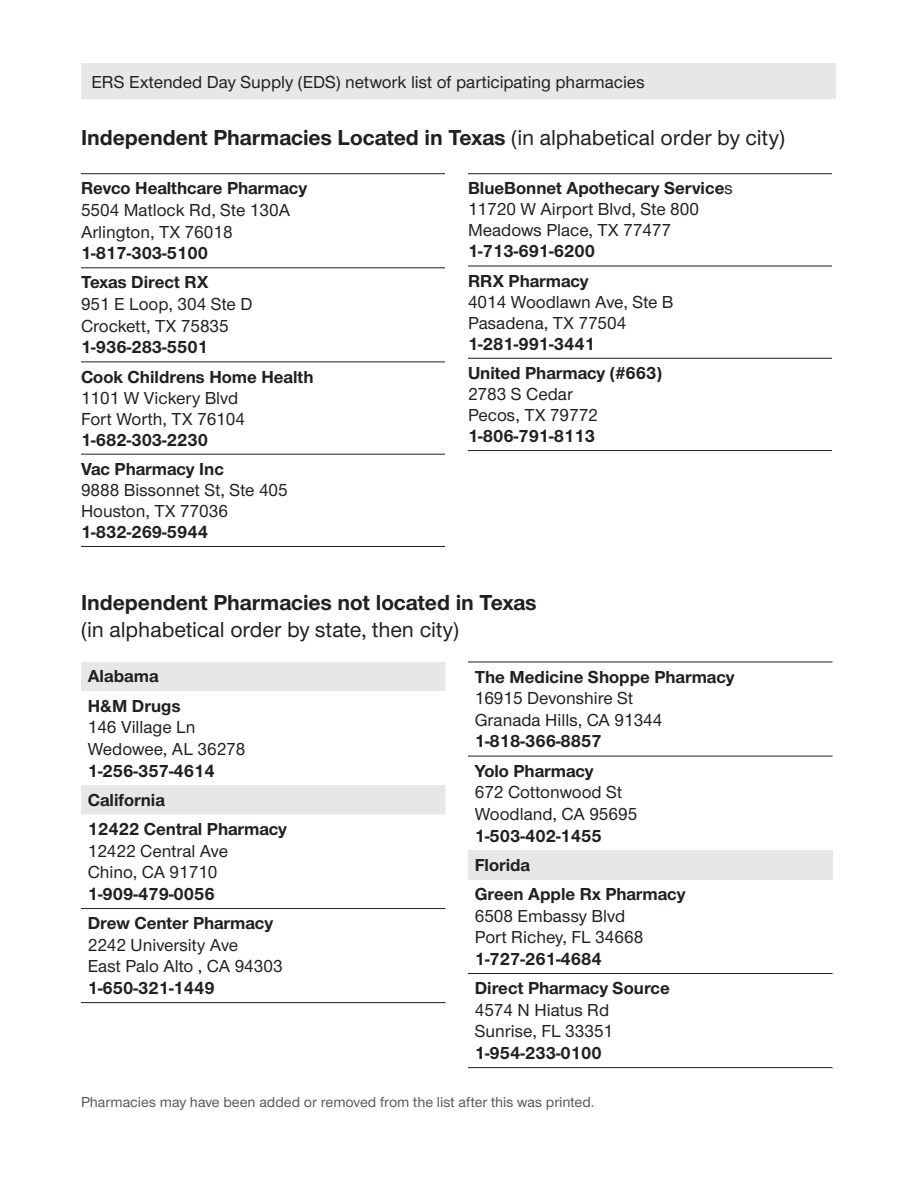
<style>
.page{position:relative;width:918px;height:1188px;background:#fff}
.page>*{position:absolute;margin:0;border:0;box-sizing:border-box;transform-origin:0 0}
.Body_12_15_-_UHC_MB{font:700 22.5px "UHC Sans";color:#231f20}
.Body_12_15_-_UHC_MB-2{font:500 22.5px "UHC Sans";letter-spacing:-.005em;color:#231f20}
.t1{font:500 18px "UHC Sans";color:#231f20}
.Body_12_15_-_UHC_MB-3{font:700 18px "UHC Sans";color:#231f20}
.t2{font:500 15px "UHC Sans";color:#57585a}
.s1{font-weight:500}
</style>
<div class="page">
<div style="left:81px;top:63px;width:755px;height:36px;background:#e6e7e9"></div>
<hr style="left:81px;top:173px;width:364px;height:1px;background:#231f20">
<hr style="left:81px;top:268px;width:364px;height:1px;background:#231f20">
<hr style="left:81px;top:362px;width:364px;height:1px;background:#231f20">
<hr style="left:81px;top:454px;width:364px;height:1px;background:#231f20">
<hr style="left:81px;top:546px;width:364px;height:1px;background:#231f20">
<hr style="left:468px;top:358px;width:364px;height:1px;background:#231f20">
<hr style="left:468px;top:266px;width:364px;height:1px;background:#231f20">
<hr style="left:468px;top:173px;width:364px;height:1px;background:#231f20">
<hr style="left:468px;top:450px;width:364px;height:1px;background:#231f20">
<svg style="left:81px;top:662px;width:365px;height:152px"></svg>
<hr style="left:81px;top:908px;width:365px;height:1px;background:#231f20">
<hr style="left:81px;top:1002px;width:365px;height:1px;background:#231f20">
<div style="left:468px;top:850px;width:364px;height:29px;background:#e6e7e9"></div>
<hr style="left:468px;top:1067px;width:364px;height:1px;background:#231f20">
<hr style="left:468px;top:662px;width:364px;height:1px;background:#231f20">
<hr style="left:468px;top:756px;width:364px;height:1px;background:#231f20">
<hr style="left:468px;top:973px;width:364px;height:1px;background:#231f20">
<p class="t1" style="left:91px;top:70px;width:555px">ERS Extended Day Supply (EDS) network list of participating pharmacies</p>
<p class="Body_12_15_-_UHC_MB" style="left:81px;top:122px;width:705px">Independent Pharmacies Located in Texas <span class="s1">(in alphabetical order by city)</span></p>
<p class="Body_12_15_-_UHC_MB-3" style="left:81px;top:176px;width:228px">Revco Healthcare Pharmacy</p>
<p class="t1" style="left:81px;top:198px;width:211px">5504 Matlock Rd, Ste 130A</p>
<p class="t1" style="left:81px;top:220px;width:153px">Arlington, TX 76018</p>
<p class="Body_12_15_-_UHC_MB-3" style="left:81px;top:241px;width:129px">1-817-303-5100</p>
<p class="Body_12_15_-_UHC_MB-3" style="left:81px;top:270px;width:129px">Texas Direct RX</p>
<p class="t1" style="left:81px;top:292px;width:173px">951 E Loop, 304 Ste D</p>
<p class="t1" style="left:81px;top:314px;width:149px">Crockett, TX 75835</p>
<p class="Body_12_15_-_UHC_MB-3" style="left:81px;top:335px;width:129px">1-936-283-5501</p>
<p class="Body_12_15_-_UHC_MB-3" style="left:81px;top:364px;width:234px">Cook Childrens Home Health</p>
<p class="t1" style="left:81px;top:386px;width:159px">1101 W Vickery Blvd</p>
<p class="t1" style="left:81px;top:407px;width:166px">Fort Worth, TX 76104</p>
<p class="Body_12_15_-_UHC_MB-3" style="left:81px;top:427px;width:129px">1-682-303-2230</p>
<p class="Body_12_15_-_UHC_MB-3" style="left:81px;top:457px;width:144px">Vac Pharmacy Inc</p>
<p class="t1" style="left:81px;top:478px;width:208px">9888 Bissonnet St, Ste 405</p>
<p class="t1" style="left:81px;top:499px;width:148px">Houston, TX 77036</p>
<p class="Body_12_15_-_UHC_MB-3" style="left:81px;top:520px;width:129px">1-832-269-5944</p>
<p class="Body_12_15_-_UHC_MB-3" style="left:468px;top:176px;width:266px">BlueBonnet Apothecary Service<span class="s1">s</span></p>
<p class="t1" style="left:468px;top:197px;width:233px">11720 W Airport Blvd, Ste 800</p>
<p class="t1" style="left:468px;top:218px;width:205px">Meadows Place, TX 77477</p>
<p class="Body_12_15_-_UHC_MB-3" style="left:468px;top:239px;width:129px">1-713-691-6200</p>
<p class="Body_12_15_-_UHC_MB-3" style="left:468px;top:269px;width:122px">RRX Pharmacy</p>
<p class="t1" style="left:468px;top:290px;width:207px">4014 Woodlawn Ave, Ste B</p>
<p class="t1" style="left:468px;top:311px;width:160px">Pasadena, TX 77504</p>
<p class="Body_12_15_-_UHC_MB-3" style="left:468px;top:332px;width:129px">1-281-991-3441</p>
<p class="Body_12_15_-_UHC_MB-3" style="left:468px;top:361px;width:196px">United Pharmacy (#663)</p>
<p class="t1" style="left:468px;top:382px;width:106px">2783 S Cedar</p>
<p class="t1" style="left:468px;top:403px;width:131px">Pecos, TX 79772</p>
<p class="Body_12_15_-_UHC_MB-3" style="left:468px;top:424px;width:129px">1-806-791-8113</p>
<p class="Body_12_15_-_UHC_MB" style="left:81px;top:587px;width:457px">Independent Pharmacies not located in Texas</p>
<p class="Body_12_15_-_UHC_MB-2" style="left:81px;top:614px;width:380px">(in alphabetical order by state, then city)</p>
<p class="Body_12_15_-_UHC_MB-3" style="left:88px;top:664px;width:72px">Alabama</p>
<p class="Body_12_15_-_UHC_MB-3" style="left:88px;top:694px;width:94px">H&amp;M Drugs</p>
<p class="t1" style="left:88px;top:715px;width:109px">146 Village Ln</p>
<p class="t1" style="left:88px;top:737px;width:159px">Wedowee, AL 36278</p>
<p class="Body_12_15_-_UHC_MB-3" style="left:88px;top:758px;width:129px">1-256-357-4614</p>
<p class="Body_12_15_-_UHC_MB-3" style="left:88px;top:788px;width:78px">California</p>
<p class="Body_12_15_-_UHC_MB-3" style="left:88px;top:817px;width:201px">12422 Central Pharmacy</p>
<p class="t1" style="left:88px;top:839px;width:142px">12422 Central Ave</p>
<p class="t1" style="left:88px;top:860px;width:131px">Chino, CA 91710</p>
<p class="Body_12_15_-_UHC_MB-3" style="left:88px;top:882px;width:129px">1-909-479-0056</p>
<p class="Body_12_15_-_UHC_MB-3" style="left:88px;top:911px;width:187px">Drew Center Pharmacy</p>
<p class="t1" style="left:88px;top:933px;width:152px">2242 University Ave</p>
<p class="t1" style="left:88px;top:954px;width:196px">East Palo Alto , CA 94303</p>
<p class="Body_12_15_-_UHC_MB-3" style="left:88px;top:976px;width:129px">1-650-321-1449</p>
<p class="Body_12_15_-_UHC_MB-3" style="left:475px;top:665px;width:261px">The Medicine Shoppe Pharmacy</p>
<p class="t1" style="left:475px;top:686px;width:160px">16915 Devonshire St</p>
<p class="t1" style="left:475px;top:708px;width:189px">Granada Hills, CA 91344</p>
<p class="Body_12_15_-_UHC_MB-3" style="left:475px;top:729px;width:129px">1-818-366-8857</p>
<p class="Body_12_15_-_UHC_MB-3" style="left:475px;top:759px;width:120px">Yolo Pharmacy</p>
<p class="t1" style="left:475px;top:780px;width:149px">672 Cottonwood St</p>
<p class="t1" style="left:475px;top:802px;width:164px">Woodland, CA 95695</p>
<p class="Body_12_15_-_UHC_MB-3" style="left:475px;top:823px;width:129px">1-503-402-1455</p>
<p class="Body_12_15_-_UHC_MB-3" style="left:475px;top:853px;width:57px">Florida</p>
<p class="Body_12_15_-_UHC_MB-3" style="left:475px;top:882px;width:212px">Green Apple Rx Pharmacy</p>
<p class="t1" style="left:475px;top:904px;width:152px">6508 Embassy Blvd</p>
<p class="t1" style="left:475px;top:925px;width:170px">Port Richey, FL 34668</p>
<p class="Body_12_15_-_UHC_MB-3" style="left:475px;top:947px;width:129px">1-727-261-4684</p>
<p class="Body_12_15_-_UHC_MB-3" style="left:475px;top:976px;width:197px">Direct Pharmacy Source</p>
<p class="t1" style="left:475px;top:998px;width:136px">4574 N Hiatus Rd</p>
<p class="t1" style="left:475px;top:1019px;width:140px">Sunrise, FL 33351</p>
<p class="Body_12_15_-_UHC_MB-3" style="left:475px;top:1041px;width:129px">1-954-233-0100</p>
<p class="t2" style="left:81px;top:1092px;width:515px">Pharmacies may have been added or removed from the list after this was printed.</p>
</div>
